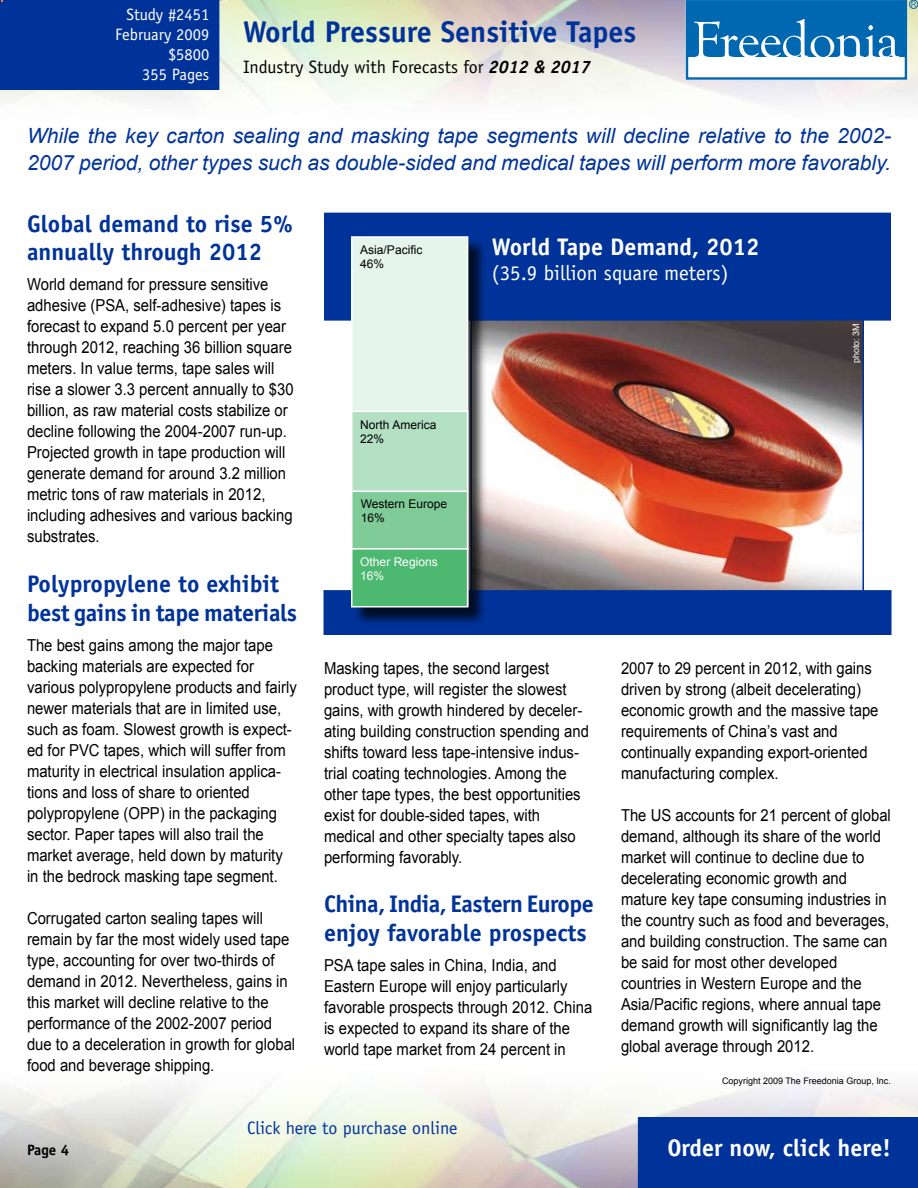
<style>
.page{position:relative;width:918px;height:1188px;background:#fff}
.page>*{position:absolute;margin:0;border:0;box-sizing:border-box;transform-origin:0 0}
.t1{font:700 30px "Officina Sans";color:#039}
.t2{font:700 24px/28.8px "Officina Sans";color:#039}
.t3{font:700 24px/28.8px "Officina Sans";letter-spacing:-.02em;color:#039}
.t4{font:700 24px "Officina Sans";color:#fff}
.t5{font:italic 21px/27px "Arial";color:#039}
.t6{font:21px "Officina Sans";color:#fff}
.t7{font:18px "Officina Sans";color:#000}
.t8{font:18px "Officina Sans";color:#039}
.t9{font:16.5px/21px "Arial";color:#000;scale:.9 1}
.t10{font:16.5px/19.8px "Officina Sans";color:#fff;text-align:right}
.t11{font:700 15px "Officina Sans";color:#000}
.t12{font:12px/14.2px "Arial";color:#000}
.t13{font:12px/14.2px "Arial";color:#fff}
.t14{font:9px "Arial";color:#000}
.t15{font:9px "Arial";color:#fff}
.s1{font-weight:700;font-style:italic}
</style>
<div class="page">
<div style="left:638px;top:1117px;width:280px;height:71px;background:#039"></div>
<div style="left:686px;top:0;width:221px;height:80px;border:2px solid #0067b1"></div>
<div style="left:687px;top:1px;width:218px;height:56px;background:#0067b1"></div>
<svg style="left:694px;top:19px;width:205px;height:38px"></svg>
<div style="left:909px;top:0;width:9px;height:9px;border:1px solid #0067b1;border-radius:50%"></div>
<svg style="left:911px;top:2px;width:5px;height:5px"></svg>
<img style="left:489px;top:321px;width:372px;height:270px">
<div style="left:325px;top:213px;width:565px;height:107px;background:#039"></div>
<div style="left:324px;top:213px;width:567px;height:108px;border:2px solid #039"></div>
<div style="left:0;top:0;width:219px;height:90px;background:#039"></div>
<div style="left:324px;top:591px;width:567px;height:43px;background:#039"></div>
<div style="left:352px;top:238px;width:137px;height:389px;background:#000;opacity:.75"></div>
<div style="left:352px;top:237px;width:116px;height:369px;background:#e6f5eb"></div>
<div style="left:351px;top:236px;width:117px;height:371px;border:2px solid #fff"></div>
<div style="left:352px;top:411px;width:116px;height:80px;background:#b3e0c2"></div>
<div style="left:351px;top:411px;width:117px;height:81px;border:2px solid #fff"></div>
<div style="left:352px;top:491px;width:116px;height:58px;background:#80cc99"></div>
<div style="left:351px;top:491px;width:117px;height:59px;border:2px solid #fff"></div>
<div style="left:352px;top:549px;width:116px;height:58px;background:#4db870"></div>
<div style="left:351px;top:548px;width:117px;height:60px;border:2px solid #fff"></div>
<p class="t10" style="left:115px;top:5px;width:96px">Study #2451<br>February 2009 $5800<br>355 Pages</p>
<h1 class="t1" style="left:243px;top:13px;width:395px">World Pressure Sensitive Tapes</h1>
<p class="t7" style="left:243px;top:57px;width:349px">Industry Study with Forecasts for <span class="s1">2012 &amp; 2017</span></p>
<p class="t5" style="left:27px;top:122px;width:866px">While the key carton sealing and masking tape segments will decline relative to the 2002-<br>2007 period, other types such as double-sided and medical tapes will perform more favorably.</p>
<h2 class="t2" style="left:27px;top:209px;width:268px">Global demand to rise 5% annually through 2012</h2>
<p class="t9" style="left:27px;top:274px;width:298px">World demand for pressure sensitive adhesive (PSA, self-adhesive) tapes is forecast to expand 5.0 percent per year through 2012, reaching 36 billion square meters. In value terms, tape sales will rise a slower 3.3 percent annually to $30 billion, as raw material costs stabilize or decline following the 2004-2007 run-up.<br>Projected growth in tape production will generate demand for around 3.2 million metric tons of raw materials in 2012, including adhesives and various backing substrates.</p>
<h2 class="t2" style="left:27px;top:569px;width:272px">Polypropylene to exhibit best gains in tape materials</h2>
<p class="t9" style="left:27px;top:635px;width:301px">The best gains among the major tape backing materials are expected for various polypropylene products and fairly newer materials that are in limited use, such as foam. Slowest growth is expect&shy;ed for PVC tapes, which will suffer from maturity in electrical insulation applica&shy;tions and loss of share to oriented polypropylene (OPP) in the packaging sector. Paper tapes will also trail the market average, held down by maturity in the bedrock masking tape segment.</p>
<p class="t9" style="left:27px;top:908px;width:300px">Corrugated carton sealing tapes will remain by far the most widely used tape type, accounting for over two-thirds of demand in 2012. Nevertheless, gains in this market will decline relative to the performance of the 2002-2007 period due to a deceleration in growth for global food and beverage shipping.</p>
<p class="t12" style="left:360px;top:242px;width:64px">Asia/Pacific<br>46%</p>
<h2 class="t4" style="left:492px;top:232px;width:269px">World Tape Demand, 2012</h2>
<p class="t6" style="left:492px;top:261px;width:238px">(35.9 billion square meters)</p>
<p class="t12" style="left:360px;top:418px;width:78px">North America<br>22%</p>
<p class="t12" style="left:361px;top:497px;width:88px">Western Europe<br>16%</p>
<p class="t13" style="left:360px;top:555px;width:79px">Other Regions<br>16%</p>
<p class="t15" style="left:850px;top:363px;width:42px;rotate:-90deg">photo: 3M</p>
<p class="t9" style="left:324px;top:657px;width:296px">Masking tapes, the second largest product type, will register the slowest gains, with growth hindered by deceler&shy;ating building construction spending and shifts toward less tape-intensive indus&shy;trial coating technologies. Among the other tape types, the best opportunities exist for double-sided tapes, with medical and other specialty tapes also performing favorably.</p>
<h2 class="t3" style="left:324px;top:889px;width:271px">China, India, Eastern Europe enjoy favorable prospects</h2>
<p class="t9" style="left:324px;top:955px;width:300px">PSA tape sales in China, India, and Eastern Europe will enjoy particularly favorable prospects through 2012. China is expected to expand its share of the world tape market from 24 percent in</p>
<p class="t9" style="left:621px;top:657px;width:288px">2007 to 29 percent in 2012, with gains driven by strong (albeit decelerating) economic growth and the massive tape requirements of China’s vast and continually expanding export-oriented manufacturing complex.</p>
<p class="t9" style="left:621px;top:804px;width:301px">The US accounts for 21 percent of global demand, although its share of the world market will continue to decline due to decelerating economic growth and mature key tape consuming industries in the country such as food and beverages, and building construction. The same can be said for most other developed countries in Western Europe and the Asia/Pacific regions, where annual tape demand growth will significantly lag the global average through 2012.</p>
<p class="t14" style="left:722px;top:1075px;width:170px">Copyright 2009 The Freedonia Group, Inc.</p>
<p class="t8" style="left:247px;top:1117px;width:212px">Click here to purchase online</p>
<p class="t11" style="left:27px;top:1140px;width:31px">Page</p>
<h2 class="t4" style="left:667px;top:1133px;width:225px">Order now, click here!</h2>
</div>
